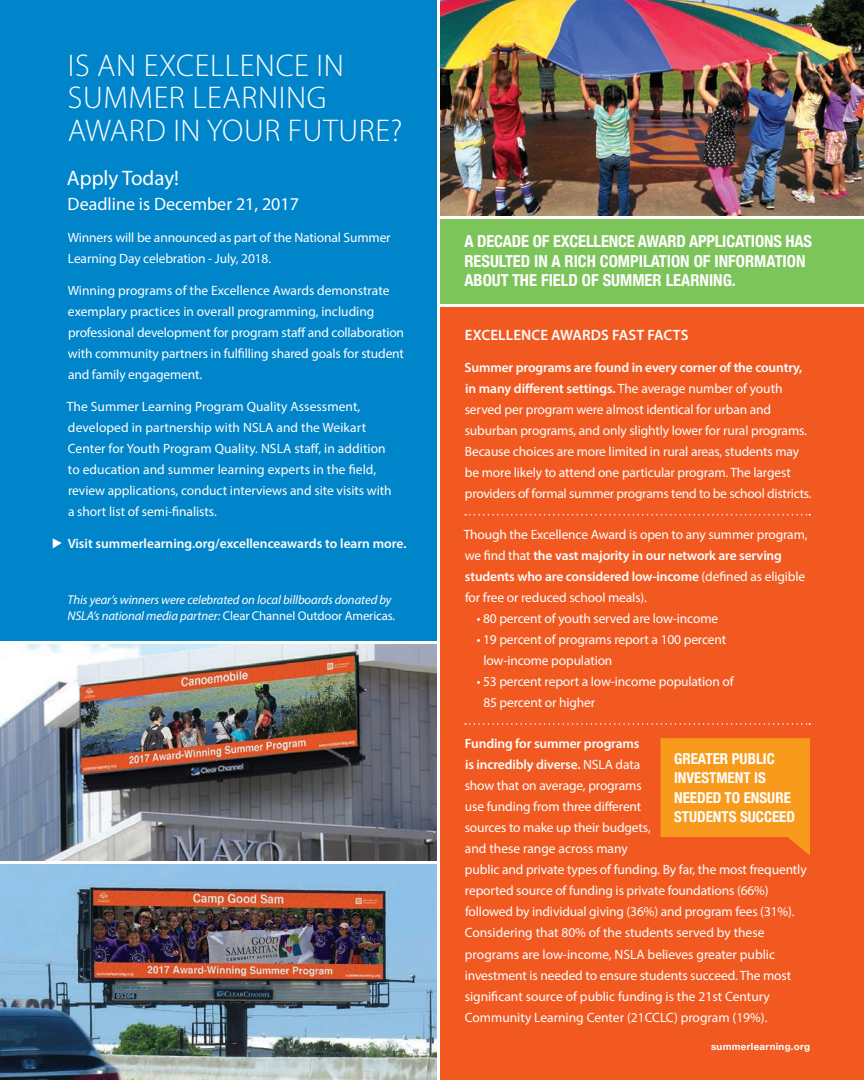
<style>
.page{position:relative;width:864px;height:1080px;background:#fff}
.page>*{position:absolute;margin:0;border:0;box-sizing:border-box;transform-origin:0 0}
.subheads_-_bold_caps{font:300 31.5px/32.2px "Myriad Pro";letter-spacing:.02em;color:#fff}
.main_text_-_MyrPro_R{font:21px "Myriad Pro";color:#fff}
.main_text_-_MyrPro_R-2{font:18px "Myriad Pro";color:#fff}
.t1{font:700 condensed 16.5px/19.5px "Helvetica Neue";color:#fff}
.t2{font:700 condensed 15px/19.5px "Helvetica Neue";color:#fff}
.program_titles_C{font:600 15px "Myriad Pro";letter-spacing:.01em;color:#fff}
.program_titles_C-2{font:13.5px/21px "Myriad Pro";letter-spacing:-.01em;color:#fff}
.main_text_-_MyrPro_R-3{font:13.5px/21px "Myriad Pro";letter-spacing:-.005em;color:#fff}
.main_text_-_MyrPro_R-4{font:600 13.5px "Myriad Pro";color:#fff}
.program_titles_C-3{font:italic 12.75px/16.5px "Myriad Pro";letter-spacing:-.01em;color:#fff}
.t3{font:700 9.75px "Helvetica Neue";letter-spacing:.03em;color:#fff}
.s1{font-style:normal}
.s2{font-weight:600}
</style>
<div class="page">
<div style="left:440px;top:219px;width:424px;height:85px;background:#7dc45b"></div>
<div style="left:440px;top:307px;width:424px;height:773px;background:#f15921"></div>
<div style="left:0;top:0;width:437px;height:641px;background:#0084ca"></div>
<img style="left:0;top:645px;width:437px;height:216px">
<svg style="left:465px;top:514px;width:345px;height:2px"></svg>
<svg style="left:465px;top:723px;width:345px;height:2px"></svg>
<img style="left:0;top:864px;width:437px;height:216px">
<img style="left:440px;top:0;width:424px;height:216px">
<svg style="left:661px;top:738px;width:149px;height:117px;background:#f6901c"></svg>
<svg style="left:53px;top:538px;width:9px;height:11px"></svg>
<p class="subheads_-_bold_caps" style="left:68px;top:49px;width:336px">IS AN EXCELLENCE IN<br>SUMMER LEARNING<br>AWARD IN YOUR FUTURE?</p>
<p class="main_text_-_MyrPro_R" style="left:67px;top:165px;width:114px">Apply Today!</p>
<p class="main_text_-_MyrPro_R-2" style="left:68px;top:193px;width:233px">Deadline is December 21, 2017</p>
<p class="main_text_-_MyrPro_R-3" style="left:68px;top:227px;width:324px">Winners will be announced as part of the National Summer<br>Learning Day celebration - July, 2018.</p>
<p class="main_text_-_MyrPro_R-3" style="left:68px;top:280px;width:338px">Winning programs of the Excellence Awards demonstrate exemplary practices in overall programming, including professional development for program staff and collaboration with community partners in fulfilling shared goals for student and family engagement.</p>
<p class="main_text_-_MyrPro_R-3" style="left:67px;top:396px;width:326px">The Summer Learning Program Quality Assessment, developed in partnership with NSLA and the Weikart Center for Youth Program Quality. NSLA staff, in addition to education and summer learning experts in the field, review applications, conduct interviews and site visits with a short list of semi-finalists.</p>
<p class="main_text_-_MyrPro_R-4" style="left:68px;top:534px;width:340px">Visit summerlearning.org/excellenceawards to learn more.</p>
<p class="program_titles_C-3" style="left:68px;top:591px;width:329px">This year’s winners were celebrated on local billboards donated by<br>NSLA’s national media partner: <span class="s1">Clear Channel Outdoor Americas.</span></p>
<p class="t1" style="left:464px;top:230px;width:349px">A DECADE OF EXCELLENCE AWARD APPLICATIONS HAS<br>RESULTED IN A RICH COMPILATION OF INFORMATION<br>ABOUT THE FIELD OF SUMMER LEARNING.</p>
<p class="program_titles_C" style="left:465px;top:325px;width:225px">EXCELLENCE AWARDS FAST FACTS</p>
<p class="program_titles_C-2" style="left:465px;top:357px;width:349px"><span class="s2">Summer programs are found in every corner of the country, in many different settings.</span> The average number of youth served per program were almost identical for urban and suburban programs, and only slightly lower for rural programs.<br>Because choices are more limited in rural areas, students may be more likely to attend one particular program. The largest providers of formal summer programs tend to be school districts.</p>
<p class="program_titles_C-2" style="left:464px;top:524px;width:345px">Though the Excellence Award is open to any summer program, we find that <span class="s2">the vast majority in our network are serving students who are considered low-income</span> (defined as eligible for free or reduced school meals).</p>
<p class="program_titles_C-2" style="left:477px;top:608px;width:243px">• 80 percent of youth served are low-income</p>
<p class="program_titles_C-2" style="left:483px;top:629px;width:244px;text-indent:-7px">• 19 percent of programs report a 100 percent low-income population</p>
<p class="program_titles_C-2" style="left:483px;top:671px;width:252px;text-indent:-7px">• 53 percent report a low-income population of<br>85 percent or higher</p>
<p class="program_titles_C-2" style="left:465px;top:733px;width:344px"><span class="s2">Funding for summer programs<br>is incredibly diverse.</span> NSLA data<br>show that on average, programs<br>use funding from three different<br>sources to make up their budgets,<br>and these range across many<br>public and private types of funding. By far, the most frequently reported source of funding is private foundations (66%) followed by individual giving (36%) and program fees (31%).<br>Considering that 80% of the students served by these programs are low-income, NSLA believes greater public investment is needed to ensure students succeed. The most significant source of public funding is the 21st Century Community Learning Center (21CCLC) program (19%).</p>
<p class="t2" style="left:674px;top:748px;width:123px">GREATER PUBLIC<br>INVESTMENT IS<br>NEEDED TO ENSURE<br>STUDENTS SUCCEED</p>
<p class="t3" style="left:711px;top:1039px;width:100px">summerlearning.org</p>
</div>
